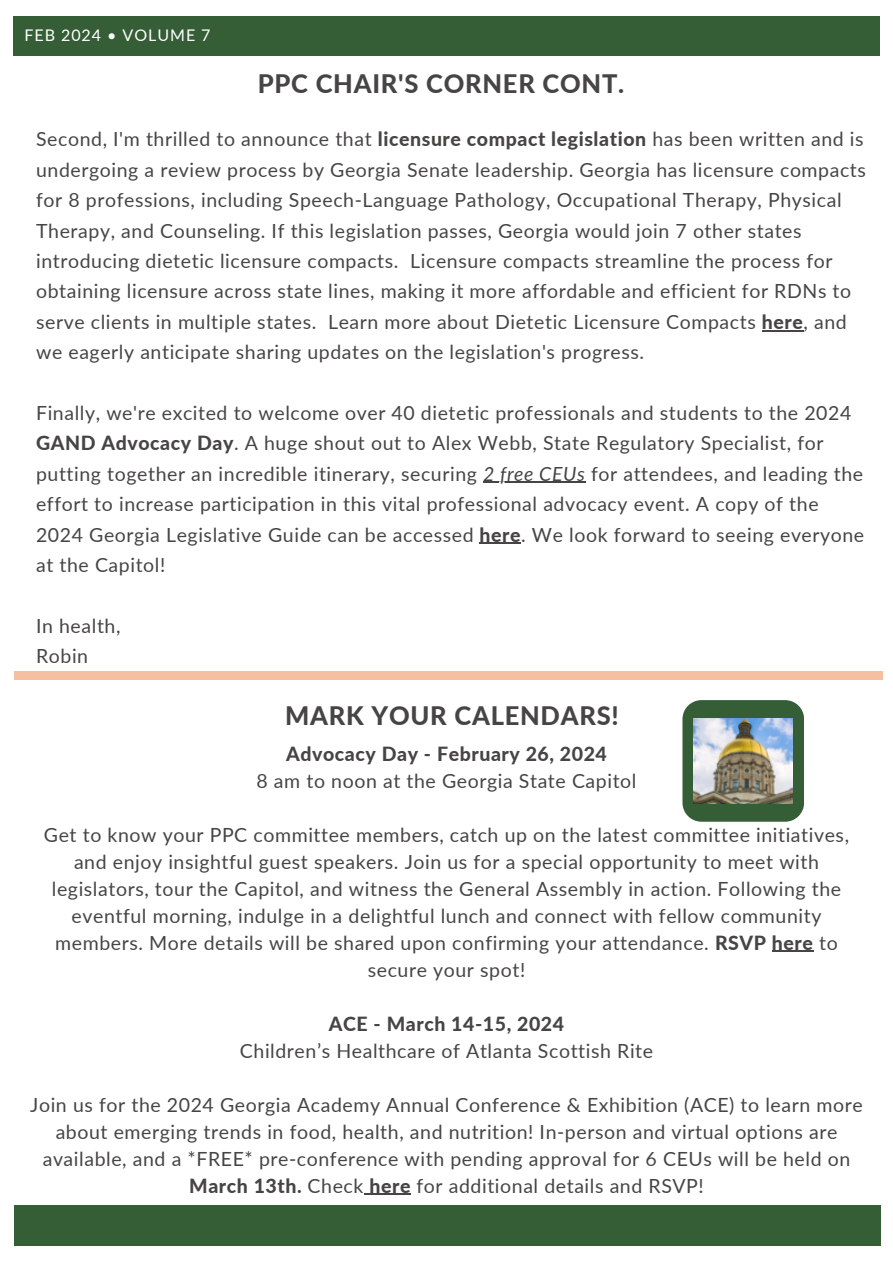
<style>
.page{position:relative;width:893px;height:1264px;background:#fff}
.page>*{position:absolute;margin:0;border:0;box-sizing:border-box;transform-origin:0 0}
.t1{font:800 25.5px "Lato";letter-spacing:.03em;color:#464544}
.t2{font:19.5px/30.3px "Lato";letter-spacing:.03em;color:#464544;text-align:center}
.t3{font:16.05px "Lato";letter-spacing:.06em;color:#fff}
.s1{font-weight:800}
.s2{font-style:italic}
</style>
<div class="page">
<div style="left:13px;top:17px;width:866px;height:39px;background:#355d36"></div>
<div style="left:14px;top:1205px;width:867px;height:40px;background:#355d36"></div>
<hr style="left:771px;top:950px;width:42px;height:1px;background:#464544">
<hr style="left:369px;top:1193px;width:42px;height:1px;background:#464544">
<div style="left:14px;top:671px;width:868px;height:8px;background:#f4c09f"></div>
<div style="left:682px;top:700px;width:122px;height:121px;background:#355d36;border-radius:19px"></div>
<img style="left:693px;top:718px;width:99px;height:85px">
<hr style="left:761px;top:330px;width:42px;height:1px;background:#464544">
<hr style="left:483px;top:482px;width:102px;height:1px;background:#464544">
<hr style="left:479px;top:542px;width:42px;height:2px;background:#464544">
<p class="t3" style="left:24px;top:25px;width:188px">FEB 2024 • VOLUME 7</p>
<h2 class="t1" style="left:258px;top:67px;width:368px">PPC CHAIR'S CORNER CONT.</h2>
<p class="t2" style="left:36px;top:124px;width:831px;text-align:left">Second, I'm thrilled to announce that <span class="s1">licensure compact legislation</span> has been written and is undergoing a review process by Georgia Senate leadership. Georgia has licensure compacts for 8 professions, including Speech-Language Pathology, Occupational Therapy, Physical Therapy, and Counseling. If this legislation passes, Georgia would join 7 other states introducing dietetic licensure compacts. Licensure compacts streamline the process for obtaining licensure across state lines, making it more affordable and efficient for RDNs to serve clients in multiple states. Learn more about Dietetic Licensure Compacts <span class="s1">here</span>, and we eagerly anticipate sharing updates on the legislation's progress.</p>
<h2 class="t2" style="left:36px;top:397px;width:828px;text-align:left">Finally, we're excited to welcome over 40 dietetic professionals and students to the 2024<br><span class="s1">GAND Advocacy Day</span>. A huge shout out to Alex Webb, State Regulatory Specialist, for putting together an incredible itinerary, securing <span class="s2">2 free CEUs</span> for attendees, and leading the</h2>
<h2 class="t2" style="left:36px;top:488px;width:829px;text-align:left">effort to increase participation in this vital professional advocacy event. A copy of the<br>2024 Georgia Legislative Guide can be accessed <span class="s1">here</span>. We look forward to seeing everyone at the Capitol!</h2>
<h2 class="t2" style="left:36px;top:610px;width:86px;text-align:left">In health,<br>Robin</h2>
<p class="t1" style="left:285px;top:699px;width:335px">MARK YOUR CALENDARS!</p>
<h1 class="t2" style="left:256px;top:739px;width:381px;line-height:27px"><span class="s1">Advocacy Day - February 26, 2024<br></span>8 am to noon at the Georgia State Capitol</h1>
<h2 class="t2" style="left:44px;top:820px;width:806px;line-height:27px">Get to know your PPC committee members, catch up on the latest committee initiatives, and enjoy insightful guest speakers. Join us for a special opportunity to meet with legislators, tour the Capitol, and witness the General Assembly in action. Following the eventful morning, indulge in a delightful lunch and connect with fellow community members. More details will be shared upon confirming your attendance. <span class="s1">RSVP here</span> to secure your spot!</h2>
<h2 class="t2" style="left:240px;top:1009px;width:414px;line-height:27px"><span class="s1">ACE - March 14-15, 2024<br></span>Children’s Healthcare of Atlanta Scottish Rite</h2>
<h2 class="t2" style="left:30px;top:1090px;width:834px;line-height:27px">Join us for the 2024 Georgia Academy Annual Conference &amp; Exhibition (ACE) to learn more about emerging trends in food, health, and nutrition! In-person and virtual options are available, and a *FREE* pre-conference with pending approval for 6 CEUs will be held on <span class="s1">March 13th.</span> Check <span class="s1">here</span> for additional details and RSVP!</h2>
</div>
